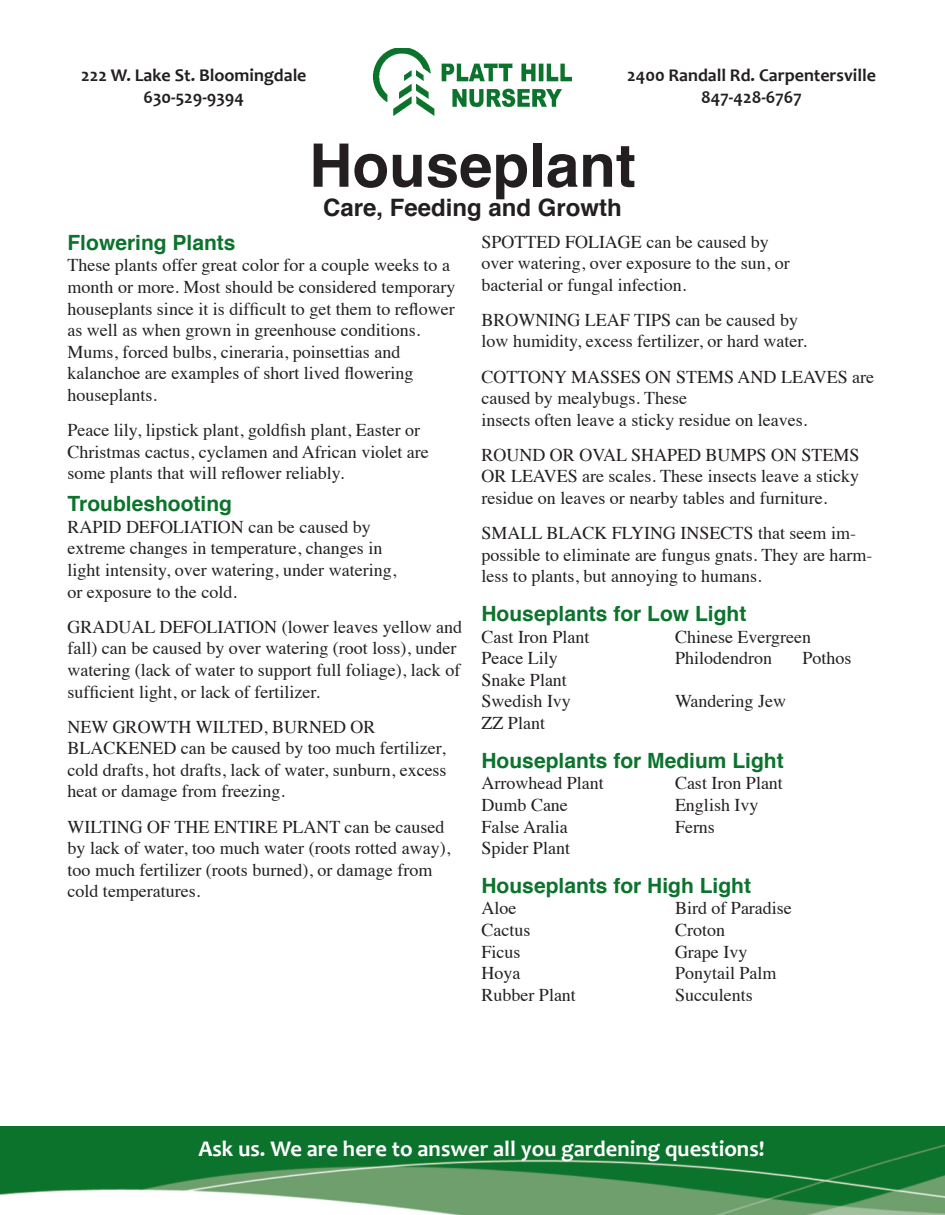
<style>
.page{position:relative;width:945px;height:1215px;background:#fff}
.page>*{position:absolute;margin:0;border:0;box-sizing:border-box;transform-origin:0 0}
.t1{font:700 60px "Helvetica";color:#231f20}
.t2{font:700 24px "Helvetica";color:#231f20}
.t3{font:700 22.5px "Candara";color:#fff}
.t4{font:700 21px "Helvetica";color:#0c732d}
.t5{font:18px/21.6px "Times";color:#231f20}
.t6{font:700 18px/21.6px "Candara";color:#231f20;text-align:center}
</style>
<div class="page">
<img style="left:373px;top:48px;width:199px;height:67px">
<img style="left:0;top:1126px;width:945px;height:1px">
<img style="left:0;top:1127px;width:945px;height:88px">
<p class="t6" style="left:81px;top:64px;width:227px">222 W. Lake St. Bloomingdale<br>630-529-9394</p>
<p class="t6" style="left:627px;top:64px;width:250px">2400 Randall Rd. Carpentersville<br>847-428-6767</p>
<h1 class="t1" style="left:309px;top:117px;width:328px">Houseplant</h1>
<h2 class="t2" style="left:323px;top:188px;width:300px">Care, Feeding and Growth</h2>
<p class="t4" style="left:68px;top:225px;width:170px">Flowering Plants</p>
<p class="t5" style="left:68px;top:253px;width:389px">These plants offer great color for a couple weeks to a month or more. Most should be considered temporary houseplants since it is difficult to get them to reflower as well as when grown in greenhouse conditions.<br>Mums, forced bulbs, cineraria, poinsettias and kalanchoe are examples of short lived flowering houseplants.</p>
<p class="t5" style="left:68px;top:418px;width:363px">Peace lily, lipstick plant, goldfish plant, Easter or<br>Christmas cactus, cyclamen and African violet are some plants that will reflower reliably.</p>
<p class="t4" style="left:68px;top:487px;width:166px">Troubleshooting</p>
<p class="t5" style="left:68px;top:514px;width:330px">RAPID DEFOLIATION can be caused by extreme changes in temperature, changes in light intensity, over watering, under watering, or exposure to the cold.</p>
<p class="t5" style="left:68px;top:614px;width:396px">GRADUAL DEFOLIATION (lower leaves yellow and fall) can be caused by over watering (root loss), under watering (lack of water to support full foliage), lack of sufficient light, or lack of fertilizer.</p>
<p class="t5" style="left:68px;top:714px;width:381px">NEW GROWTH WILTED, BURNED OR BLACKENED can be caused by too much fertilizer, cold drafts, hot drafts, lack of water, sunburn, excess heat or damage from freezing.</p>
<p class="t5" style="left:68px;top:814px;width:384px">WILTING OF THE ENTIRE PLANT can be caused by lack of water, too much water (roots rotted away), too much fertilizer (roots burned), or damage from cold temperatures.</p>
<p class="t5" style="left:482px;top:229px;width:310px">SPOTTED FOLIAGE can be caused by over watering, over exposure to the sun, or bacterial or fungal infection.</p>
<p class="t5" style="left:482px;top:307px;width:327px">BROWNING LEAF TIPS can be caused by low humidity, excess fertilizer, or hard water.</p>
<p class="t5" style="left:482px;top:364px;width:394px">COTTONY MASSES ON STEMS AND LEAVES are caused by mealybugs. These<br>insects often leave a sticky residue on leaves.</p>
<p class="t5" style="left:482px;top:442px;width:380px;text-align:justify">ROUND OR OVAL SHAPED BUMPS ON STEMS OR LEAVES are scales. These insects leave a sticky residue on leaves or nearby tables and furniture.</p>
<p class="t5" style="left:481px;top:521px;width:393px">SMALL BLACK FLYING INSECTS that seem im&shy;possible to eliminate are fungus gnats. They are harm&shy;less to plants, but annoying to humans.</p>
<p class="t4" style="left:482px;top:597px;width:266px">Houseplants for Low Light</p>
<p class="t5" style="left:482px;top:624px;width:110px">Cast Iron Plant</p>
<p class="t5" style="left:675px;top:624px;width:138px">Chinese Evergreen</p>
<p class="t5" style="left:482px;top:646px;width:78px">Peace Lily</p>
<p class="t5" style="left:675px;top:646px;width:99px">Philodendron</p>
<p class="t5" style="left:802px;top:646px;width:51px">Pothos</p>
<p class="t5" style="left:482px;top:667px;width:91px">Snake Plant<br>Swedish Ivy</p>
<p class="t5" style="left:675px;top:689px;width:113px">Wandering Jew</p>
<p class="t5" style="left:482px;top:711px;width:65px">ZZ Plant</p>
<p class="t4" style="left:482px;top:743px;width:304px">Houseplants for Medium Light</p>
<p class="t5" style="left:482px;top:771px;width:124px">Arrowhead Plant</p>
<p class="t5" style="left:675px;top:771px;width:110px">Cast Iron Plant</p>
<p class="t5" style="left:482px;top:793px;width:88px">Dumb Cane</p>
<p class="t5" style="left:675px;top:793px;width:85px">English Ivy</p>
<p class="t5" style="left:482px;top:814px;width:88px">False Aralia</p>
<p class="t5" style="left:675px;top:814px;width:41px">Ferns</p>
<p class="t5" style="left:482px;top:836px;width:90px">Spider Plant</p>
<p class="t4" style="left:482px;top:868px;width:271px">Houseplants for High Light</p>
<p class="t5" style="left:482px;top:896px;width:36px">Aloe</p>
<p class="t5" style="left:675px;top:896px;width:118px">Bird of Paradise</p>
<p class="t5" style="left:482px;top:918px;width:50px">Cactus</p>
<p class="t5" style="left:675px;top:918px;width:52px">Croton</p>
<p class="t5" style="left:482px;top:939px;width:41px">Ficus</p>
<p class="t5" style="left:675px;top:939px;width:74px">Grape Ivy</p>
<p class="t5" style="left:482px;top:961px;width:40px">Hoya</p>
<p class="t5" style="left:675px;top:961px;width:103px">Ponytail Palm</p>
<p class="t5" style="left:482px;top:982px;width:96px">Rubber Plant</p>
<p class="t5" style="left:675px;top:982px;width:79px">Succulents</p>
<p class="t3" style="left:198px;top:1135px;width:568px">Ask us. We are here to answer all you gardening questions!</p>
</div>
